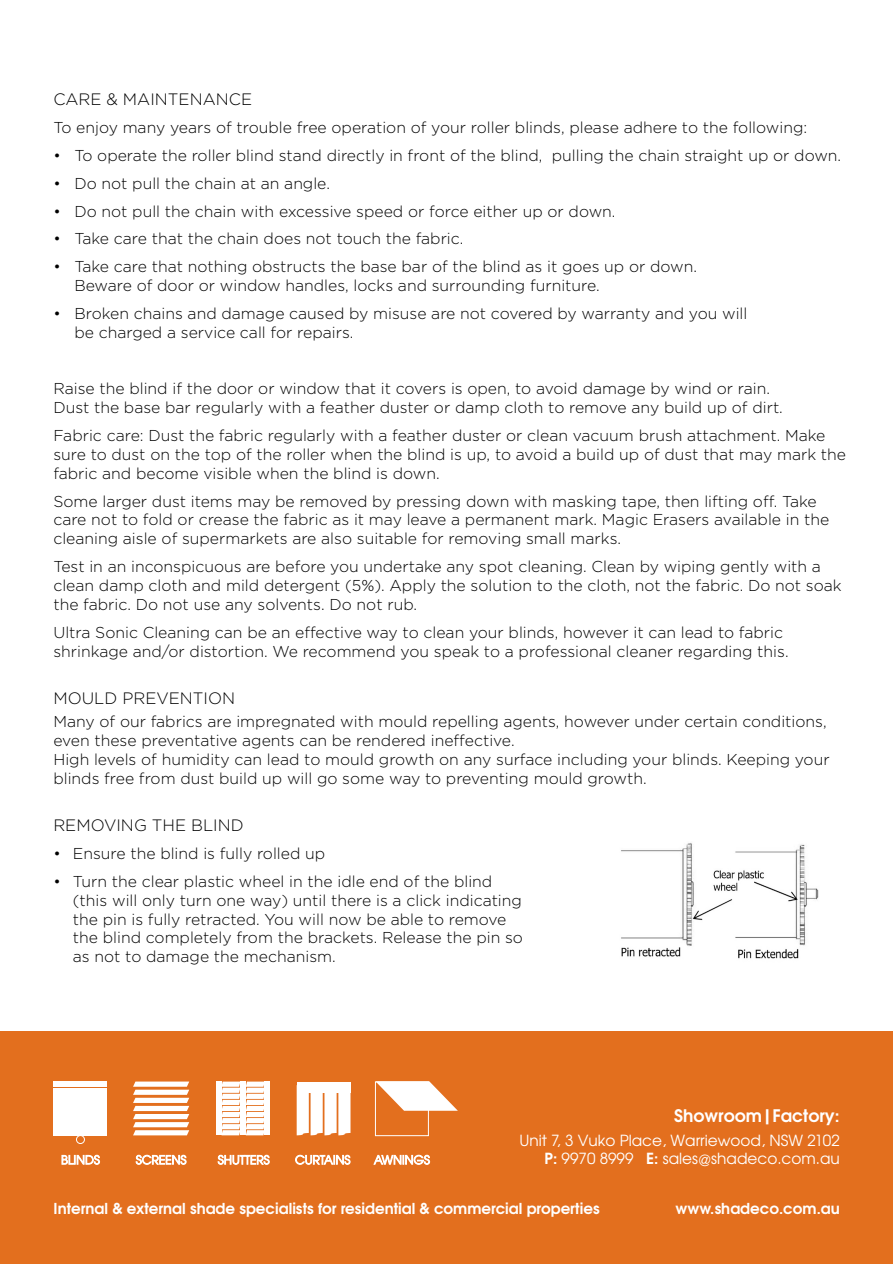
<style>
.page{position:relative;width:893px;height:1264px;background:#fff}
.page>*{position:absolute;margin:0;border:0;box-sizing:border-box;transform-origin:0 0}
.t1{font:700 17.25px "Te X Gyre Adventor";color:#fff}
.t2{font:300 16.5px "Gotham";color:#000}
.t3{font:300 15.75px/18.9px "Gotham";color:#000}
.t4{font:15.3px/18.6px "Te X Gyre Adventor";color:#fff;text-align:right}
.t5{font:700 15px "Te X Gyre Adventor";color:#fff}
.s1{font-weight:700}
</style>
<div class="page">
<div style="left:0;top:1031px;width:892px;height:232px;background:#e36f1e"></div>
<svg style="left:375px;top:1081px;width:82px;height:29px"></svg>
<div style="left:54px;top:1088px;width:53px;height:47px;background:#fff"></div>
<div style="left:54px;top:1081px;width:53px;height:5px;background:#fff"></div>
<div style="left:297px;top:1081px;width:53px;height:11px;background:#fff"></div>
<div style="left:76px;top:1135px;width:9px;height:8px;border:1px solid #fff;border-radius:50%"></div>
<svg style="left:297px;top:1092px;width:53px;height:43px;background:#fbeee4"></svg>
<svg style="left:133px;top:1081px;width:56px;height:54px"></svg>
<div style="left:216px;top:1081px;width:5px;height:54px;background:#fff"></div>
<div style="left:240px;top:1081px;width:6px;height:54px;background:#fff"></div>
<div style="left:265px;top:1081px;width:5px;height:54px;background:#fff"></div>
<svg style="left:221px;top:1081px;width:19px;height:54px"></svg>
<svg style="left:246px;top:1081px;width:18px;height:54px"></svg>
<svg style="left:62px;top:1155px;width:38px;height:9px"></svg>
<svg style="left:136px;top:1155px;width:50px;height:9px"></svg>
<svg style="left:218px;top:1155px;width:51px;height:9px"></svg>
<svg style="left:295px;top:1155px;width:55px;height:9px"></svg>
<svg style="left:374px;top:1155px;width:56px;height:9px"></svg>
<img style="left:621px;top:843px;width:198px;height:116px">
<p class="t2" style="left:53px;top:93px;width:200px">CARE &amp; MAINTENANCE</p>
<p class="t3" style="left:53px;top:119px;width:755px">To enjoy many years of trouble free operation of your roller blinds, please adhere to the following:</p>
<p class="t3" style="left:53px;top:147px;width:789px">• To operate the roller blind stand directly in front of the blind, pulling the chain straight up or down.</p>
<p class="t3" style="left:53px;top:175px;width:278px">• Do not pull the chain at an angle.</p>
<p class="t3" style="left:53px;top:203px;width:563px">• Do not pull the chain with excessive speed or force either up or down.</p>
<p class="t3" style="left:53px;top:230px;width:411px">• Take care that the chain does not touch the fabric.</p>
<p class="t3" style="left:74px;top:258px;width:624px;text-indent:-21px">• Take care that nothing obstructs the base bar of the blind as it goes up or down.<br>Beware of door or window handles, locks and surrounding furniture.</p>
<p class="t3" style="left:74px;top:305px;width:674px;text-indent:-21px">• Broken chains and damage caused by misuse are not covered by warranty and you will be charged a service call for repairs.</p>
<p class="t3" style="left:53px;top:380px;width:731px">Raise the blind if the door or window that it covers is open, to avoid damage by wind or rain.<br>Dust the base bar regularly with a feather duster or damp cloth to remove any build up of dirt.</p>
<p class="t3" style="left:53px;top:427px;width:794px">Fabric care: Dust the fabric regularly with a feather duster or clean vacuum brush attachment. Make sure to dust on the top of the roller when the blind is up, to avoid a build up of dust that may mark the fabric and become visible when the blind is down.</p>
<p class="t3" style="left:53px;top:492px;width:777px">Some larger dust items may be removed by pressing down with masking tape, then lifting off. Take care not to fold or crease the fabric as it may leave a permanent mark. Magic Erasers available in the cleaning aisle of supermarkets are also suitable for removing small marks.</p>
<p class="t3" style="left:53px;top:558px;width:789px">Test in an inconspicuous are before you undertake any spot cleaning. Clean by wiping gently with a clean damp cloth and mild detergent (5%). Apply the solution to the cloth, not the fabric. Do not soak the fabric. Do not use any solvents. Do not rub.</p>
<p class="t3" style="left:53px;top:624px;width:736px">Ultra Sonic Cleaning can be an effective way to clean your blinds, however it can lead to fabric shrinkage and/or distortion. We recommend you speak to a professional cleaner regarding this.</p>
<p class="t2" style="left:53px;top:692px;width:183px">MOULD PREVENTION</p>
<p class="t3" style="left:53px;top:713px;width:777px">Many of our fabrics are impregnated with mould repelling agents, however under certain conditions, even these preventative agents can be rendered ineffective.<br>High levels of humidity can lead to mould growth on any surface including your blinds. Keeping your blinds free from dust build up will go some way to preventing mould growth.</p>
<p class="t2" style="left:53px;top:819px;width:192px">REMOVING THE BLIND</p>
<p class="t3" style="left:53px;top:845px;width:273px">• Ensure the blind is fully rolled up</p>
<p class="t3" style="left:73px;top:872px;width:451px;text-indent:-20px">• Turn the clear plastic wheel in the idle end of the blind (this will only turn one way) until there is a click indicating the pin is fully retracted. You will now be able to remove the blind completely from the brackets. Release the pin so as not to damage the mechanism.</p>
<p class="t1" style="left:674px;top:1108px;width:167px">Showroom|Factory:</p>
<p class="t4" style="left:519px;top:1131px;width:322px">Unit 7, 3 Vuko Place, Warriewood, NSW 2102<br><span class="s1">P:</span> 9970 8999 <span class="s1">E:</span> sales@shadeco.com.au</p>
<p class="t5" style="left:54px;top:1201px;width:547px">Internal &amp; external shade specialists for residential &amp; commercial properties</p>
<p class="t5" style="left:675px;top:1201px;width:166px">www.shadeco.com.au</p>
</div>
